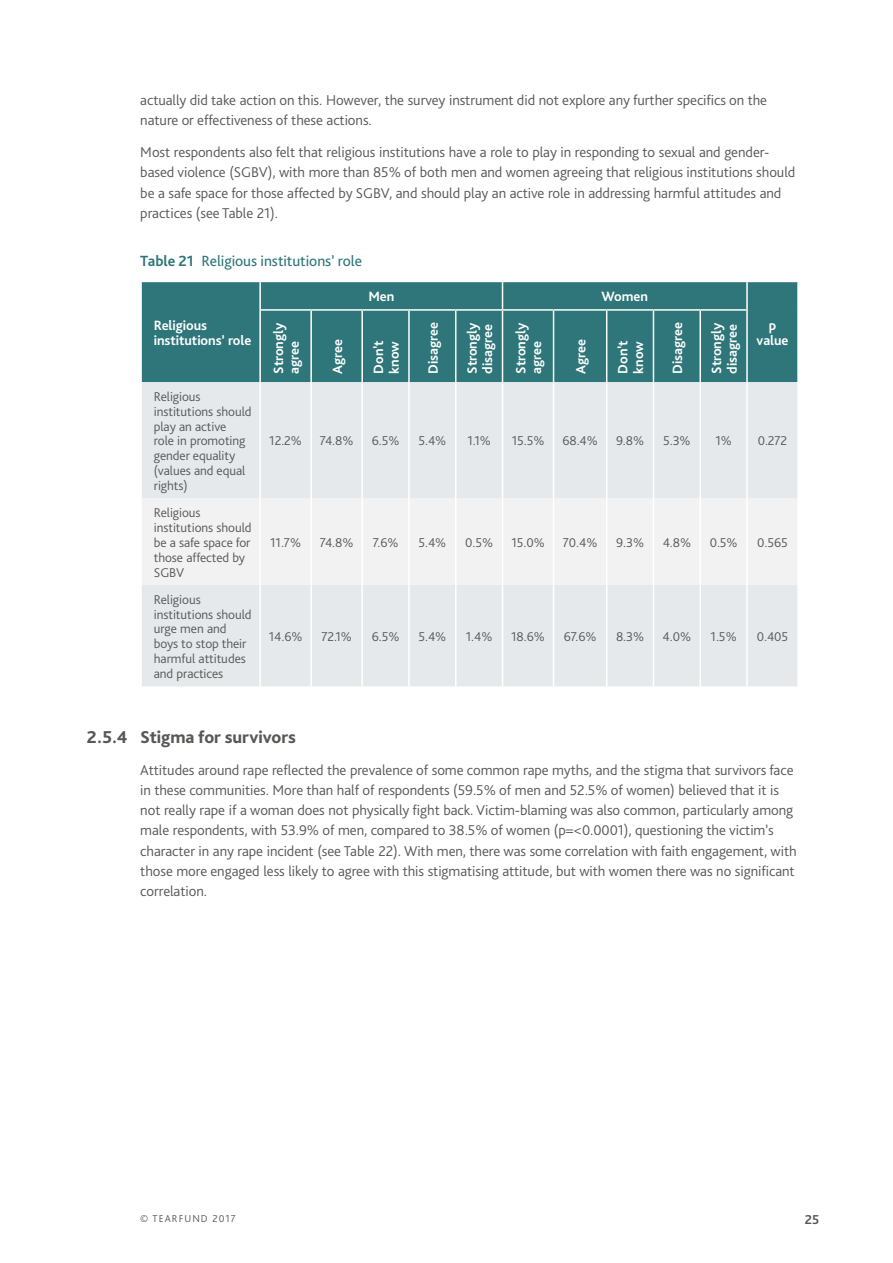
<style>
.page{position:relative;width:893px;height:1263px;background:#fff}
.page>*{position:absolute;margin:0;border:0;box-sizing:border-box;transform-origin:0 0}
.t1{font:800 18px "Bliss Pro";color:#575756}
.t2{font:15.45px "Bliss Pro";letter-spacing:-.005em;color:#2e767a}
.t3{font:300 14.85px/20.2px "Bliss Pro";letter-spacing:-.005em;color:#575756}
.t4{font:700 14.1px/15.6px "Bliss Pro";letter-spacing:-.005em;color:#fff}
.t5{font:700 13.5px "Bliss Pro";color:#575756}
.t6{font:300 13.35px/14.9px "Bliss Pro";letter-spacing:-.005em;color:#575756}
.t7{font:300 10.5px "Bliss Pro";letter-spacing:.1em;color:#575756}
.s1{font-weight:700}
</style>
<div class="page">
<div style="left:142px;top:282px;width:655px;height:100px;background:#2e767a"></div>
<div style="left:142px;top:382px;width:655px;height:304px;background:#e5e9ec"></div>
<div style="left:142px;top:498px;width:655px;height:87px;background:#f2f2f2"></div>
<hr style="left:259px;top:282px;width:2px;height:28px;background:#fff">
<svg style="left:502px;top:282px;width:1px;height:27px"></svg>
<hr style="left:746px;top:282px;width:2px;height:28px;background:#fff">
<hr style="left:259px;top:310px;width:2px;height:72px;background:#fff">
<hr style="left:310px;top:311px;width:2px;height:71px;background:#fff">
<hr style="left:361px;top:311px;width:2px;height:71px;background:#fff">
<hr style="left:408px;top:311px;width:2px;height:71px;background:#fff">
<hr style="left:455px;top:311px;width:1px;height:71px;background:#fff">
<hr style="left:502px;top:311px;width:1px;height:71px;background:#fff">
<hr style="left:553px;top:311px;width:1px;height:71px;background:#fff">
<hr style="left:606px;top:311px;width:1px;height:71px;background:#fff">
<hr style="left:653px;top:311px;width:1px;height:71px;background:#fff">
<hr style="left:699px;top:311px;width:2px;height:71px;background:#fff">
<hr style="left:746px;top:310px;width:2px;height:72px;background:#fff">
<hr style="left:259px;top:382px;width:2px;height:116px;background:#fff">
<hr style="left:310px;top:382px;width:2px;height:116px;background:#fff">
<hr style="left:361px;top:382px;width:2px;height:116px;background:#fff">
<hr style="left:408px;top:382px;width:2px;height:116px;background:#fff">
<hr style="left:455px;top:382px;width:1px;height:116px;background:#fff">
<hr style="left:502px;top:382px;width:1px;height:116px;background:#fff">
<hr style="left:553px;top:382px;width:1px;height:116px;background:#fff">
<hr style="left:606px;top:382px;width:1px;height:116px;background:#fff">
<hr style="left:653px;top:382px;width:1px;height:116px;background:#fff">
<hr style="left:699px;top:382px;width:2px;height:116px;background:#fff">
<hr style="left:746px;top:382px;width:2px;height:116px;background:#fff">
<hr style="left:259px;top:498px;width:2px;height:87px;background:#fff">
<hr style="left:310px;top:498px;width:2px;height:87px;background:#fff">
<hr style="left:361px;top:498px;width:2px;height:87px;background:#fff">
<hr style="left:408px;top:498px;width:2px;height:87px;background:#fff">
<hr style="left:455px;top:498px;width:1px;height:87px;background:#fff">
<hr style="left:502px;top:498px;width:1px;height:87px;background:#fff">
<hr style="left:553px;top:498px;width:1px;height:87px;background:#fff">
<hr style="left:606px;top:498px;width:1px;height:87px;background:#fff">
<hr style="left:653px;top:498px;width:1px;height:87px;background:#fff">
<hr style="left:699px;top:498px;width:2px;height:87px;background:#fff">
<hr style="left:746px;top:498px;width:2px;height:87px;background:#fff">
<hr style="left:259px;top:585px;width:2px;height:101px;background:#fff">
<hr style="left:310px;top:585px;width:2px;height:101px;background:#fff">
<hr style="left:361px;top:585px;width:2px;height:101px;background:#fff">
<hr style="left:408px;top:585px;width:2px;height:101px;background:#fff">
<hr style="left:455px;top:585px;width:1px;height:101px;background:#fff">
<hr style="left:502px;top:585px;width:1px;height:101px;background:#fff">
<hr style="left:553px;top:585px;width:1px;height:101px;background:#fff">
<hr style="left:606px;top:585px;width:1px;height:101px;background:#fff">
<hr style="left:653px;top:585px;width:1px;height:101px;background:#fff">
<hr style="left:699px;top:585px;width:2px;height:101px;background:#fff">
<hr style="left:746px;top:585px;width:2px;height:101px;background:#fff">
<hr style="left:261px;top:309px;width:50px;height:2px;background:#fff">
<hr style="left:311px;top:309px;width:51px;height:2px;background:#fff">
<hr style="left:362px;top:309px;width:47px;height:2px;background:#fff">
<hr style="left:409px;top:309px;width:47px;height:2px;background:#fff">
<hr style="left:456px;top:309px;width:46px;height:2px;background:#fff">
<hr style="left:502px;top:309px;width:52px;height:2px;background:#fff">
<hr style="left:554px;top:309px;width:53px;height:2px;background:#fff">
<hr style="left:607px;top:309px;width:46px;height:2px;background:#fff">
<hr style="left:653px;top:309px;width:47px;height:2px;background:#fff">
<hr style="left:700px;top:309px;width:46px;height:2px;background:#fff">
<p class="t3" style="left:140px;top:89px;width:628px">actually did take action on this. However, the survey instrument did not explore any further specifics on the nature or effectiveness of these actions.</p>
<p class="t3" style="left:140px;top:142px;width:657px">Most respondents also felt that religious institutions have a role to play in responding to sexual and gender&shy;based violence (SGBV), with more than 85% of both men and women agreeing that religious institutions should be a safe space for those affected by SGBV, and should play an active role in addressing harmful attitudes and practices (see Table 21).</p>
<p class="t2" style="left:140px;top:251px;width:223px"><span class="s1">Table 21</span> Religious institutions’ role</p>
<p class="t4" style="left:154px;top:317px;width:99px">Religious institutions’ role</p>
<p class="t6" style="left:154px;top:389px;width:99px">Religious institutions should play an active<br>role in promoting gender equality (values and equal rights)</p>
<p class="t6" style="left:154px;top:505px;width:99px">Religious institutions should be a safe space for those affected by<br>SGBV</p>
<p class="t6" style="left:154px;top:591px;width:99px">Religious institutions should urge men and boys to stop their harmful attitudes and practices</p>
<p class="t4" style="left:270px;top:374px;width:52px;rotate:-90deg">Strongly agree</p>
<p class="t4" style="left:368px;top:289px;width:27px">Men</p>
<p class="t4" style="left:602px;top:289px;width:48px">Women</p>
<p class="t4" style="left:329px;top:374px;width:36px;rotate:-90deg">Agree</p>
<p class="t4" style="left:370px;top:374px;width:35px;rotate:-90deg">Don’t know</p>
<p class="t4" style="left:425px;top:374px;width:53px;rotate:-90deg">Disagree</p>
<p class="t4" style="left:464px;top:374px;width:52px;rotate:-90deg">Strongly disagree</p>
<p class="t4" style="left:513px;top:374px;width:52px;rotate:-90deg">Strongly agree</p>
<p class="t4" style="left:573px;top:374px;width:36px;rotate:-90deg">Agree</p>
<p class="t4" style="left:615px;top:374px;width:35px;rotate:-90deg">Don’t know</p>
<p class="t4" style="left:669px;top:374px;width:53px;rotate:-90deg">Disagree</p>
<p class="t4" style="left:708px;top:374px;width:52px;rotate:-90deg">Strongly disagree</p>
<p class="t4" style="left:756px;top:317px;width:34px;text-align:center">p value</p>
<p class="t6" style="left:269px;top:433px;width:34px">12.2%</p>
<p class="t6" style="left:320px;top:433px;width:35px">74.8%</p>
<p class="t6" style="left:372px;top:433px;width:29px">6.5%</p>
<p class="t6" style="left:418px;top:433px;width:29px">5.4%</p>
<p class="t6" style="left:467px;top:433px;width:25px">1.1%</p>
<p class="t6" style="left:512px;top:433px;width:34px">15.5%</p>
<p class="t6" style="left:562px;top:433px;width:37px">68.4%</p>
<p class="t6" style="left:616px;top:433px;width:30px">9.8%</p>
<p class="t6" style="left:663px;top:433px;width:29px">5.3%</p>
<p class="t6" style="left:715px;top:433px;width:18px">1%</p>
<p class="t6" style="left:758px;top:433px;width:31px">0.272</p>
<p class="t6" style="left:270px;top:535px;width:32px">11.7%</p>
<p class="t6" style="left:320px;top:535px;width:35px">74.8%</p>
<p class="t6" style="left:373px;top:535px;width:27px">7.6%</p>
<p class="t6" style="left:418px;top:535px;width:29px">5.4%</p>
<p class="t6" style="left:465px;top:535px;width:29px">0.5%</p>
<p class="t6" style="left:511px;top:535px;width:35px">15.0%</p>
<p class="t6" style="left:563px;top:535px;width:36px">70.4%</p>
<p class="t6" style="left:616px;top:535px;width:29px">9.3%</p>
<p class="t6" style="left:663px;top:535px;width:30px">4.8%</p>
<p class="t6" style="left:710px;top:535px;width:29px">0.5%</p>
<p class="t6" style="left:757px;top:535px;width:32px">0.565</p>
<p class="t6" style="left:269px;top:629px;width:35px">14.6%</p>
<p class="t6" style="left:321px;top:629px;width:32px">72.1%</p>
<p class="t6" style="left:372px;top:629px;width:29px">6.5%</p>
<p class="t6" style="left:418px;top:629px;width:29px">5.4%</p>
<p class="t6" style="left:466px;top:629px;width:28px">1.4%</p>
<p class="t6" style="left:511px;top:629px;width:35px">18.6%</p>
<p class="t6" style="left:564px;top:629px;width:34px">67.6%</p>
<p class="t6" style="left:616px;top:629px;width:30px">8.3%</p>
<p class="t6" style="left:663px;top:629px;width:30px">4.0%</p>
<p class="t6" style="left:711px;top:629px;width:28px">1.5%</p>
<p class="t6" style="left:757px;top:629px;width:33px">0.405</p>
<p class="t1" style="left:87px;top:725px;width:211px">2.5.4 Stigma for survivors</p>
<p class="t3" style="left:140px;top:759px;width:658px">Attitudes around rape reflected the prevalence of some common rape myths, and the stigma that survivors face in these communities. More than half of respondents (59.5% of men and 52.5% of women) believed that it is not really rape if a woman does not physically fight back. Victim-blaming was also common, particularly among male respondents, with 53.9% of men, compared to 38.5% of women (p=&lt;0.0001), questioning the victim’s character in any rape incident (see Table 22). With men, there was some correlation with faith engagement, with those more engaged less likely to agree with this stigmatising attitude, but with women there was no significant correlation.</p>
<p class="t7" style="left:140px;top:1212px;width:97px">© TEARFUND 2017</p>
<p class="t5" style="left:805px;top:1211px;width:16px">25</p>
</div>
